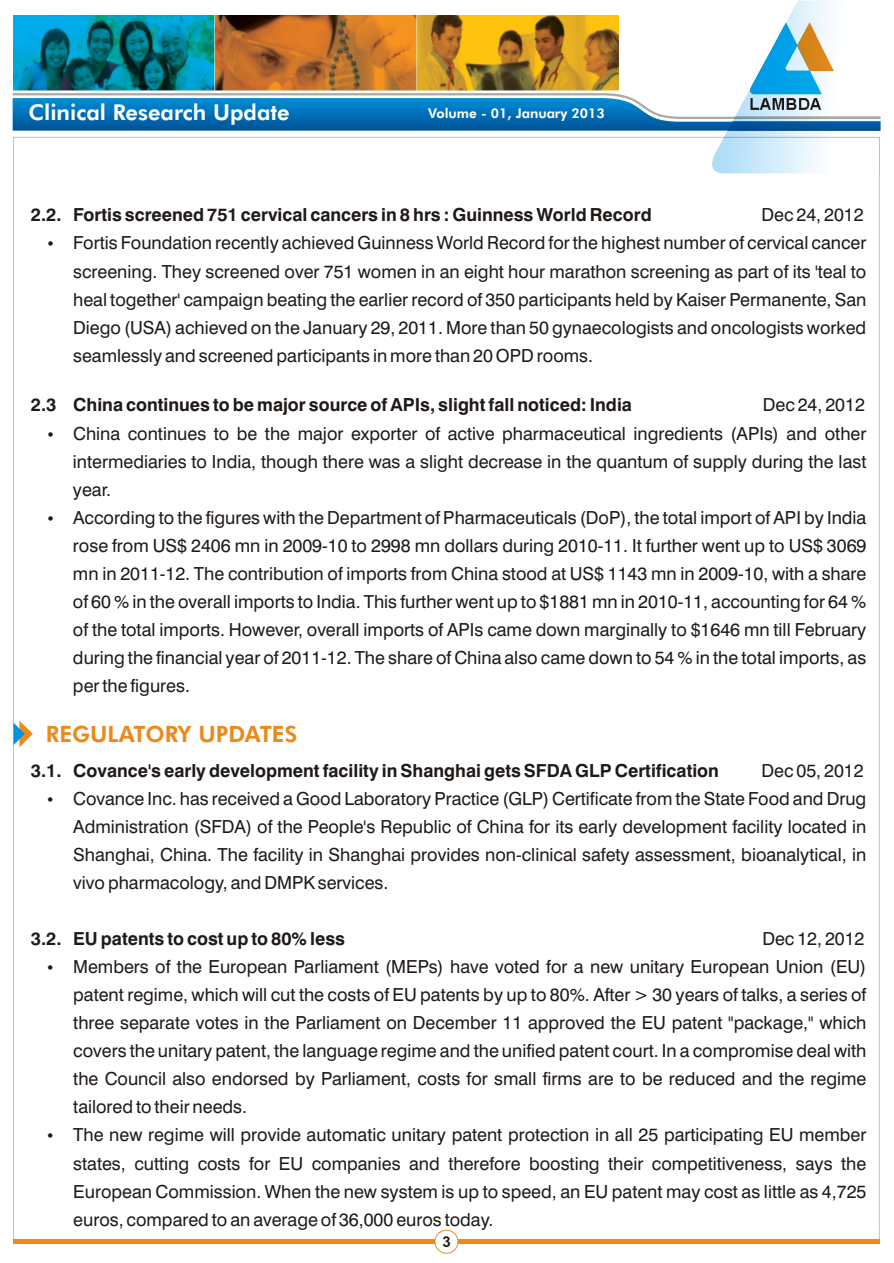
<style>
.page{position:relative;width:894px;height:1263px;background:#fff}
.page>*{position:absolute;margin:0;border:0;box-sizing:border-box;transform-origin:0 0}
.t1{font:22.5px "Futura Hv BT";color:#eb8a1c}
.t2{font:21.9px "Futura Hv BT";color:#fff}
.t3{font:18px/28px "Swis 721 BT";color:#1f1a17;text-align:justify}
.t4{font:700 18px "Swis 721 BT";color:#1f1a17}
.t5{font:700 15px "Arial";color:#1f1a17}
.t6{font:13.5px "Futura Hv BT";color:#fff}
</style>
<div class="page">
<svg style="left:12px;top:93px;width:691px;height:38px;background:#2e86bf"></svg>
<div style="left:13px;top:1239px;width:867px;height:5px;background:#eb8a1c"></div>
<div style="left:435px;top:1230px;width:23px;height:24px;background:#fff;border:1px solid #eb8a1c;border-radius:50%"></div>
<img style="left:13px;top:15px;width:606px;height:76px">
<img style="left:703px;top:0;width:178px;height:174px">
<svg style="left:14px;top:721px;width:19px;height:26px"></svg>
<p class="t2" style="left:28px;top:104px;width:263px">Clinical Research Update</p>
<p class="t6" style="left:428px;top:108px;width:178px">Volume - 01, January 2013</p>
<p class="t4" style="left:31px;top:208px;width:622px">2.2. Fortis screened 751 cervical cancers in 8 hrs : Guinness World Record</p>
<p class="t3" style="left:761px;top:203px;width:104px">Dec 24, 2012</p>
<p class="t3" style="left:73px;top:231px;width:795px;text-indent:-26px">• Fortis Foundation recently achieved Guinness World Record for the highest number of cervical cancer screening. They screened over 751 women in an eight hour marathon screening as part of its 'teal to heal together' campaign beating the earlier record of 350 participants held by Kaiser Permanente, San Diego (USA) achieved on the January 29, 2011. More than 50 gynaecologists and oncologists worked seamlessly and screened participants in more than 20 OPD rooms.</p>
<p class="t4" style="left:31px;top:398px;width:603px">2.3 China continues to be major source of APIs, slight fall noticed: India</p>
<p class="t3" style="left:763px;top:393px;width:104px">Dec 24, 2012</p>
<p class="t3" style="left:73px;top:421px;width:795px;text-indent:-26px">• China continues to be the major exporter of active pharmaceutical ingredients (APIs) and other intermediaries to India, though there was a slight decrease in the quantum of supply during the last year.</p>
<p class="t3" style="left:73px;top:505px;width:795px;text-indent:-26px">• According to the figures with the Department of Pharmaceuticals (DoP), the total import of API by India rose from US$ 2406 mn in 2009-10 to 2998 mn dollars during 2010-11. It further went up to US$ 3069 mn in 2011-12. The contribution of imports from China stood at US$ 1143 mn in 2009-10, with a share of 60 % in the overall imports to India. This further went up to $1881 mn in 2010-11, accounting for 64 % of the total imports. However, overall imports of APIs came down marginally to $1646 mn till February during the financial year of 2011-12. The share of China also came down to 54 % in the total imports, as per the figures.</p>
<p class="t1" style="left:46px;top:725px;width:253px">REGULATORY UPDATES</p>
<p class="t4" style="left:31px;top:763px;width:690px">3.1. Covance's early development facility in Shanghai gets SFDA GLP Certification</p>
<p class="t3" style="left:761px;top:758px;width:104px">Dec 05, 2012</p>
<p class="t3" style="left:73px;top:786px;width:795px;text-indent:-27px">• Covance Inc. has received a Good Laboratory Practice (GLP) Certificate from the State Food and Drug Administration (SFDA) of the People's Republic of China for its early development facility located in Shanghai, China. The facility in Shanghai provides non-clinical safety assessment, bioanalytical, in vivo pharmacology, and DMPK services.</p>
<p class="t4" style="left:31px;top:931px;width:316px">3.2. EU patents to cost up to 80% less</p>
<p class="t3" style="left:762px;top:926px;width:104px">Dec 12, 2012</p>
<p class="t3" style="left:73px;top:954px;width:795px;text-indent:-27px">• Members of the European Parliament (MEPs) have voted for a new unitary European Union (EU) patent regime, which will cut the costs of EU patents by up to 80%. After &gt; 30 years of talks, a series of three separate votes in the Parliament on December 11 approved the EU patent "package," which covers the unitary patent, the language regime and the unified patent court. In a compromise deal with the Council also endorsed by Parliament, costs for small firms are to be reduced and the regime tailored to their needs.</p>
<p class="t3" style="left:73px;top:1123px;width:795px;text-indent:-27px">• The new regime will provide automatic unitary patent protection in all 25 participating EU member states, cutting costs for EU companies and therefore boosting their competitiveness, says the European Commission. When the new system is up to speed, an EU patent may cost as little as 4,725 euros, compared to an average of 36,000 euros today.</p>
<p class="t5" style="left:443px;top:1236px;width:10px">3</p>
</div>
